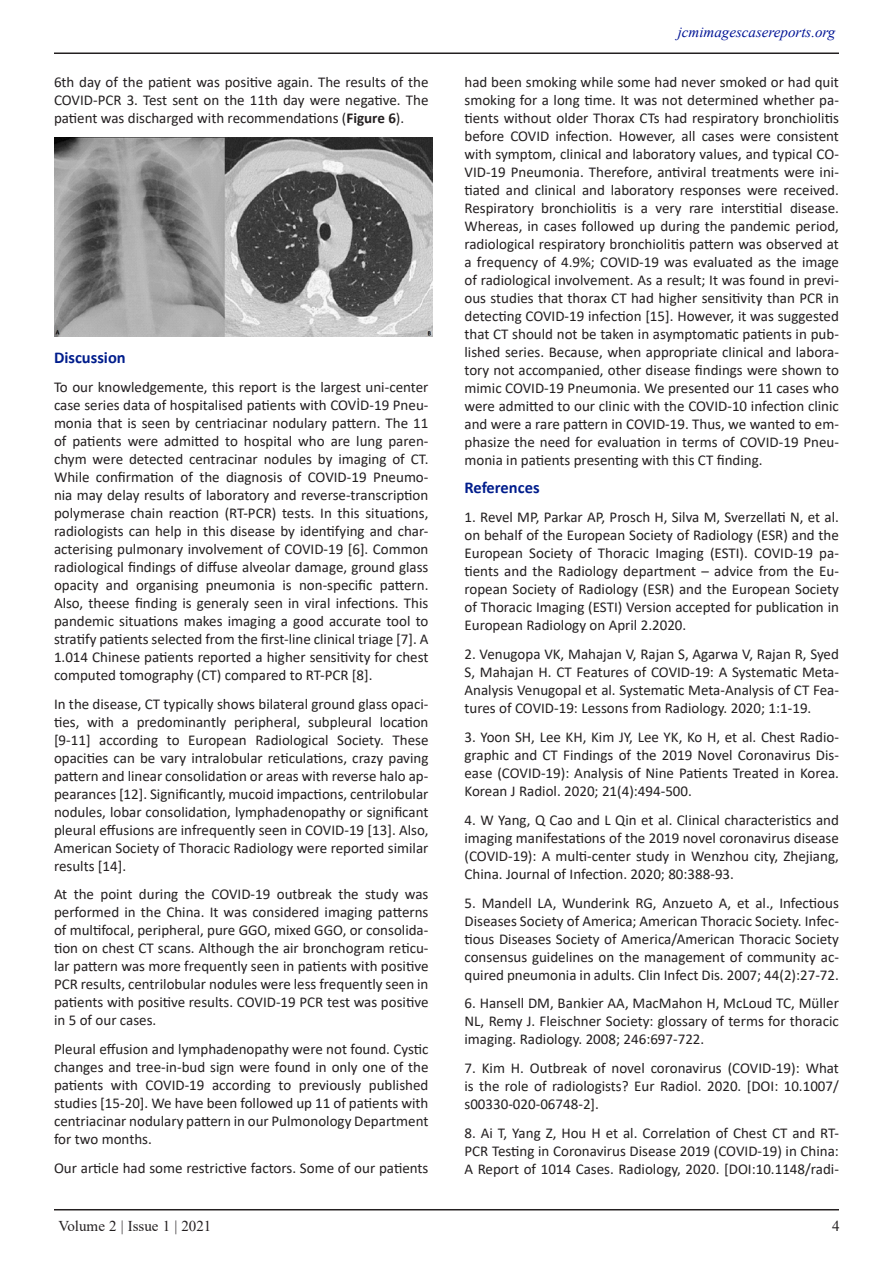
<style>
.page{position:relative;width:893px;height:1263px;background:#fff}
.page>*{position:absolute;margin:0;border:0;box-sizing:border-box;transform-origin:0 0}
.side_heading_new{font:700 16.5px "Calibri";color:#001d8c}
.side_heading_new-2{font:15px/18px "Calibri";color:#231f20;text-align:justify}
.t1{font:italic 15px "Times New Roman";color:#001495}
.t2{font:15px "Times New Roman";color:#231f20}
.s1{font-weight:700}
</style>
<div class="page">
<img style="left:54px;top:138px;width:378px;height:199px">
<hr style="left:54px;top:1209px;width:785px;height:1px;background:#231f20">
<hr style="left:54px;top:53px;width:785px;height:1px;background:#231f20">
<p class="side_heading_new-2" style="left:54px;top:72px;width:376px">6th day of the patient was positive again. The results of the COVID-PCR 3. Test sent on the 11th day were negative. The patient was discharged with recommendations (<span class="s1">Figure 6</span>).</p>
<p class="side_heading_new" style="left:54px;top:346px;width:73px">Discussion</p>
<p class="side_heading_new-2" style="left:54px;top:377px;width:376px">To our knowledgemente, this report is the largest uni-center case series data of hospitalised patients with COVİD-19 Pneu&shy;monia that is seen by centriacinar nodulary pattern. The 11 of patients were admitted to hospital who are lung paren&shy;chym were detected centracinar nodules by imaging of CT.<br>While confirmation of the diagnosis of COVID-19 Pneumo&shy;nia may delay results of laboratory and reverse-transcription polymerase chain reaction (RT-PCR) tests. In this situations, radiologists can help in this disease by identifying and char&shy;acterising pulmonary involvement of COVID-19 [6]. Common radiological findings of diffuse alveolar damage, ground glass opacity and organising pneumonia is non-specific pattern.<br>Also, theese finding is generaly seen in viral infections. This pandemic situations makes imaging a good accurate tool to stratify patients selected from the first-line clinical triage [7]. A 1.014 Chinese patients reported a higher sensitivity for chest computed tomography (CT) compared to RT-PCR [8].</p>
<p class="side_heading_new-2" style="left:54px;top:694px;width:376px">In the disease, CT typically shows bilateral ground glass opaci&shy;ties, with a predominantly peripheral, subpleural location [9-11] according to European Radiological Society. These opacities can be vary intralobular reticulations, crazy paving pattern and linear consolidation or areas with reverse halo ap&shy;pearances [12]. Significantly, mucoid impactions, centrilobular nodules, lobar consolidation, lymphadenopathy or significant pleural effusions are infrequently seen in COVID-19 [13]. Also, American Society of Thoracic Radiology were reported similar results [14].</p>
<p class="side_heading_new-2" style="left:54px;top:885px;width:376px">At the point during the COVID-19 outbreak the study was performed in the China. It was considered imaging patterns of multifocal, peripheral, pure GGO, mixed GGO, or consolida&shy;tion on chest CT scans. Although the air bronchogram reticu&shy;lar pattern was more frequently seen in patients with positive PCR results, centrilobular nodules were less frequently seen in patients with positive results. COVID-19 PCR test was positive in 5 of our cases.</p>
<p class="side_heading_new-2" style="left:54px;top:1040px;width:376px">Pleural effusion and lymphadenopathy were not found. Cystic changes and tree-in-bud sign were found in only one of the patients with COVID-19 according to previously published studies [15-20]. We have been followed up 11 of patients with centriacinar nodulary pattern in our Pulmonology Department for two months.</p>
<p class="side_heading_new-2" style="left:54px;top:1159px;width:376px">Our article had some restrictive factors. Some of our patients</p>
<p class="t1" style="left:678px;top:21px;width:159px">jcmimagescasereports.org</p>
<p class="side_heading_new-2" style="left:464px;top:72px;width:376px">had been smoking while some had never smoked or had quit smoking for a long time. It was not determined whether pa&shy;tients without older Thorax CTs had respiratory bronchiolitis before COVID infection. However, all cases were consistent with symptom, clinical and laboratory values, and typical CO-VID-19 Pneumonia. Therefore, antiviral treatments were ini&shy;tiated and clinical and laboratory responses were received.<br>Respiratory bronchiolitis is a very rare interstitial disease.<br>Whereas, in cases followed up during the pandemic period, radiological respiratory bronchiolitis pattern was observed at a frequency of 4.9%; COVID-19 was evaluated as the image of radiological involvement. As a result; It was found in previ&shy;ous studies that thorax CT had higher sensitivity than PCR in detecting COVID-19 infection [15]. However, it was suggested that CT should not be taken in asymptomatic patients in pub&shy;lished series. Because, when appropriate clinical and labora&shy;tory not accompanied, other disease findings were shown to mimic COVID-19 Pneumonia. We presented our 11 cases who were admitted to our clinic with the COVID-10 infection clinic and were a rare pattern in COVID-19. Thus, we wanted to em&shy;phasize the need for evaluation in terms of COVID-19 Pneu&shy;monia in patients presenting with this CT finding.</p>
<p class="side_heading_new" style="left:464px;top:476px;width:77px">References</p>
<p class="side_heading_new-2" style="left:464px;top:508px;width:376px">1. Revel MP, Parkar AP, Prosch H, Silva M, Sverzellati N, et al. on behalf of the European Society of Radiology (ESR) and the European Society of Thoracic Imaging (ESTI). COVID-19 pa&shy;tients and the Radiology department – advice from the Eu&shy;ropean Society of Radiology (ESR) and the European Society of Thoracic Imaging (ESTI) Version accepted for publication in European Radiology on April 2.2020.</p>
<p class="side_heading_new-2" style="left:464px;top:645px;width:376px">2. Venugopa VK, Mahajan V, Rajan S, Agarwa V, Rajan R, Syed S, Mahajan H. CT Features of COVID-19: A Systematic Meta-Analysis Venugopal et al. Systematic Meta-Analysis of CT Fea&shy;tures of COVID-19: Lessons from Radiology. 2020; 1:1-19.</p>
<p class="side_heading_new-2" style="left:464px;top:727px;width:376px">3. Yoon SH, Lee KH, Kim JY, Lee YK, Ko H, et al. Chest Radio&shy;graphic and CT Findings of the 2019 Novel Coronavirus Dis&shy;ease (COVID-19): Analysis of Nine Patients Treated in Korea.<br>Korean J Radiol. 2020; 21(4):494-500.</p>
<p class="side_heading_new-2" style="left:464px;top:810px;width:376px">4. W Yang, Q Cao and L Qin et al. Clinical characteristics and imaging manifestations of the 2019 novel coronavirus disease (COVID-19): A multi-center study in Wenzhou city, Zhejiang, China. Journal of Infection. 2020; 80:388-93.</p>
<p class="side_heading_new-2" style="left:464px;top:893px;width:376px">5. Mandell LA, Wunderink RG, Anzueto A, et al., Infectious Diseases Society of America; American Thoracic Society. Infec&shy;tious Diseases Society of America/American Thoracic Society consensus guidelines on the management of community ac&shy;quired pneumonia in adults. Clin Infect Dis. 2007; 44(2):27-72.</p>
<p class="side_heading_new-2" style="left:464px;top:994px;width:376px">6. Hansell DM, Bankier AA, MacMahon H, McLoud TC, Müller NL, Remy J. Fleischner Society: glossary of terms for thoracic imaging. Radiology. 2008; 246:697-722.</p>
<p class="side_heading_new-2" style="left:464px;top:1059px;width:376px">7. Kim H. Outbreak of novel coronavirus (COVID-19): What is the role of radiologists? Eur Radiol. 2020. [DOI: 10.1007/ s00330-020-06748-2].</p>
<p class="side_heading_new-2" style="left:464px;top:1123px;width:376px">8. Ai T, Yang Z, Hou H et al. Correlation of Chest CT and RT-PCR Testing in Coronavirus Disease 2019 (COVID-19) in China:<br>A Report of 1014 Cases. Radiology, 2020. [DOI:10.1148/radi-</p>
<p class="t2" style="left:59px;top:1215px;width:154px">Volume 2 | Issue 1 | 2021</p>
<p class="t2" style="left:832px;top:1215px;width:9px">4</p>
</div>
